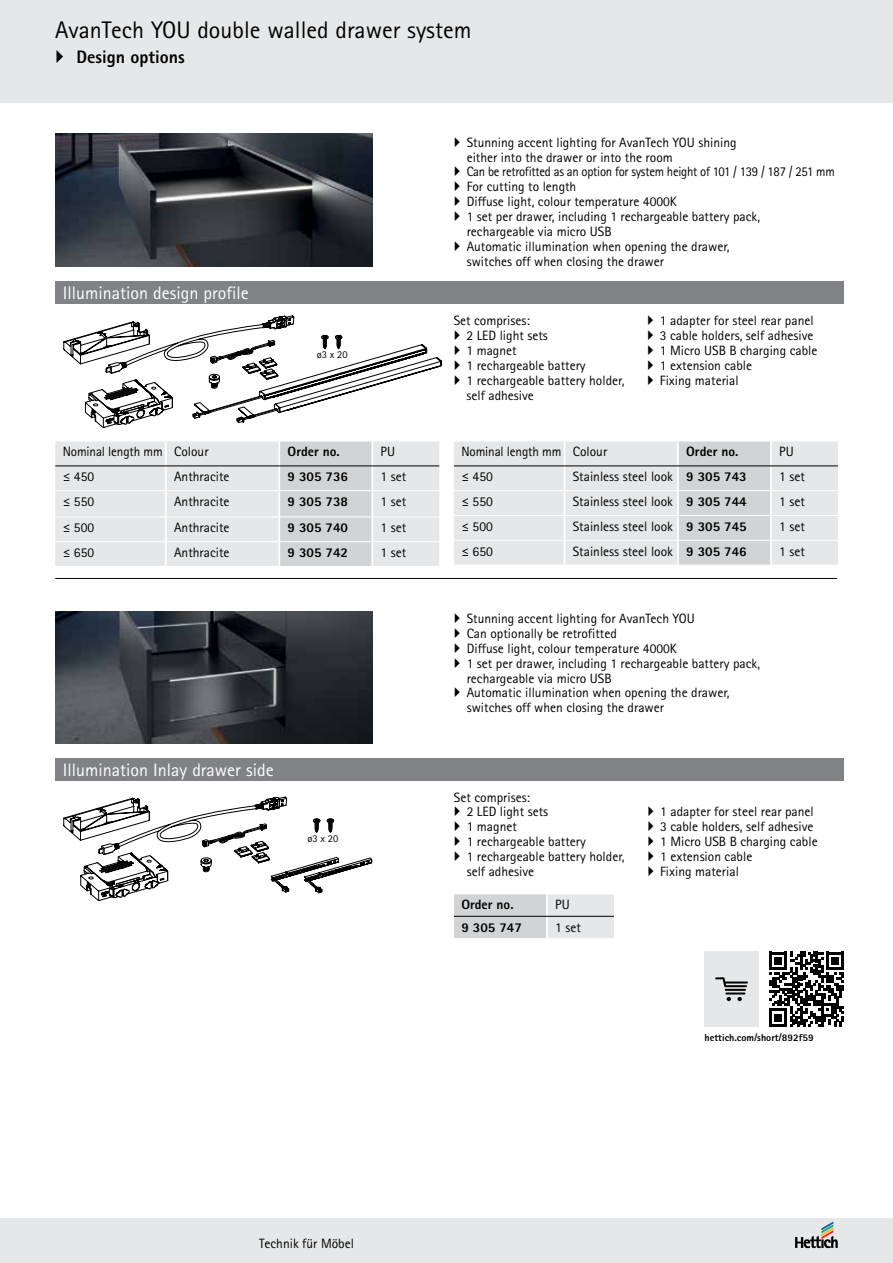
<style>
.page{position:relative;width:893px;height:1263px;background:#fff}
.page>*{position:absolute;margin:0;border:0;box-sizing:border-box;transform-origin:0 0}
.t1{font:24px "Rotis Sans Serif Pro Cyr";color:#000}
.t2{font:18px "Rotis Sans Serif Pro Cyr";color:#fff}
.t3{font:800 18px "Rotis Sans Serif Pro Cyr";color:#000}
.t4{font:13.5px/14.9px "Rotis Sans Serif Pro Cyr";color:#000}
.t5{font:800 13.5px "Rotis Sans Serif Pro Cyr";color:#000}
.t6{font:10.5px "Rotis Sans Serif Pro Cyr";color:#000}
.t7{font:800 10.05px "Rotis Sans Serif Pro Cyr";color:#000}
.s1{font-weight:800}
</style>
<div class="page">
<div style="left:0;top:0;width:893px;height:102px;background:#e6e7e8"></div>
<div style="left:0;top:1218px;width:893px;height:45px;background:#e6e7e8"></div>
<svg style="left:795px;top:1221px;width:43px;height:27px"></svg>
<svg style="left:769px;top:952px;width:75px;height:75px"></svg>
<div style="left:705px;top:951px;width:54px;height:76px;background:#e6e7e8"></div>
<hr style="left:725px;top:989px;width:21px;height:2px;background:#000">
<hr style="left:725px;top:992px;width:20px;height:2px;background:#000">
<svg style="left:727px;top:997px;width:4px;height:4px"></svg>
<svg style="left:737px;top:997px;width:5px;height:4px"></svg>
<svg style="left:715px;top:977px;width:33px;height:10px"></svg>
<img style="left:55px;top:134px;width:318px;height:132px">
<svg style="left:63px;top:315px;width:379px;height:113px"></svg>
<img style="left:55px;top:611px;width:318px;height:133px">
<hr style="left:55px;top:578px;width:782px;height:1px;background:#000">
<svg style="left:63px;top:796px;width:309px;height:105px"></svg>
<div style="left:55px;top:282px;width:789px;height:22px;background:#808285"></div>
<div style="left:55px;top:441px;width:384px;height:125px;background:#e6e7e8"></div>
<div style="left:280px;top:441px;width:91px;height:125px;background:#d1d3d4"></div>
<hr style="left:165px;top:441px;width:2px;height:24px;background:#fff">
<hr style="left:278px;top:441px;width:2px;height:24px;background:#fff">
<hr style="left:371px;top:441px;width:2px;height:24px;background:#fff">
<hr style="left:165px;top:466px;width:2px;height:24px;background:#fff">
<hr style="left:278px;top:466px;width:2px;height:24px;background:#fff">
<hr style="left:371px;top:466px;width:2px;height:24px;background:#fff">
<hr style="left:165px;top:491px;width:2px;height:25px;background:#fff">
<hr style="left:278px;top:491px;width:2px;height:25px;background:#fff">
<hr style="left:371px;top:491px;width:2px;height:25px;background:#fff">
<hr style="left:165px;top:517px;width:2px;height:24px;background:#fff">
<hr style="left:278px;top:517px;width:2px;height:24px;background:#fff">
<hr style="left:371px;top:517px;width:2px;height:24px;background:#fff">
<hr style="left:165px;top:542px;width:2px;height:24px;background:#fff">
<hr style="left:278px;top:542px;width:2px;height:24px;background:#fff">
<hr style="left:371px;top:542px;width:2px;height:24px;background:#fff">
<hr style="left:55px;top:465px;width:111px;height:1px;background:#000">
<hr style="left:166px;top:465px;width:113px;height:1px;background:#000">
<hr style="left:279px;top:465px;width:93px;height:1px;background:#000">
<hr style="left:372px;top:465px;width:67px;height:1px;background:#000">
<hr style="left:55px;top:490px;width:111px;height:1px;background:#fff">
<hr style="left:166px;top:490px;width:113px;height:1px;background:#fff">
<hr style="left:279px;top:490px;width:93px;height:1px;background:#fff">
<hr style="left:372px;top:490px;width:67px;height:1px;background:#fff">
<hr style="left:55px;top:516px;width:111px;height:1px;background:#fff">
<hr style="left:166px;top:516px;width:113px;height:1px;background:#fff">
<hr style="left:279px;top:516px;width:93px;height:1px;background:#fff">
<hr style="left:372px;top:516px;width:67px;height:1px;background:#fff">
<hr style="left:55px;top:541px;width:111px;height:1px;background:#fff">
<hr style="left:166px;top:541px;width:113px;height:1px;background:#fff">
<hr style="left:279px;top:541px;width:93px;height:1px;background:#fff">
<hr style="left:372px;top:541px;width:67px;height:1px;background:#fff">
<div style="left:454px;top:441px;width:384px;height:124px;background:#e6e7e8"></div>
<div style="left:679px;top:441px;width:91px;height:124px;background:#d1d3d4"></div>
<hr style="left:677px;top:441px;width:2px;height:24px;background:#fff">
<hr style="left:770px;top:441px;width:2px;height:24px;background:#fff">
<hr style="left:677px;top:466px;width:2px;height:24px;background:#fff">
<hr style="left:770px;top:466px;width:2px;height:24px;background:#fff">
<hr style="left:677px;top:491px;width:2px;height:24px;background:#fff">
<hr style="left:770px;top:491px;width:2px;height:24px;background:#fff">
<hr style="left:677px;top:516px;width:2px;height:24px;background:#fff">
<hr style="left:770px;top:516px;width:2px;height:24px;background:#fff">
<svg style="left:564px;top:441px;width:1px;height:124px"></svg>
<hr style="left:677px;top:541px;width:2px;height:24px;background:#fff">
<hr style="left:770px;top:541px;width:2px;height:24px;background:#fff">
<hr style="left:454px;top:490px;width:110px;height:1px;background:#fff">
<hr style="left:564px;top:490px;width:114px;height:1px;background:#fff">
<hr style="left:678px;top:490px;width:93px;height:1px;background:#fff">
<hr style="left:771px;top:490px;width:67px;height:1px;background:#fff">
<hr style="left:454px;top:515px;width:110px;height:1px;background:#fff">
<hr style="left:564px;top:515px;width:114px;height:1px;background:#fff">
<hr style="left:678px;top:515px;width:93px;height:1px;background:#fff">
<hr style="left:771px;top:515px;width:67px;height:1px;background:#fff">
<hr style="left:454px;top:540px;width:110px;height:1px;background:#fff">
<hr style="left:564px;top:540px;width:114px;height:1px;background:#fff">
<hr style="left:678px;top:540px;width:93px;height:1px;background:#fff">
<hr style="left:771px;top:540px;width:67px;height:1px;background:#fff">
<hr style="left:454px;top:465px;width:110px;height:1px;background:#000">
<hr style="left:564px;top:465px;width:114px;height:1px;background:#000">
<hr style="left:678px;top:465px;width:93px;height:1px;background:#000">
<hr style="left:771px;top:465px;width:67px;height:1px;background:#000">
<svg style="left:454px;top:894px;width:160px;height:44px;background:#d9dadb"></svg>
<hr style="left:546px;top:894px;width:2px;height:22px;background:#fff">
<hr style="left:546px;top:917px;width:2px;height:21px;background:#fff">
<hr style="left:454px;top:916px;width:93px;height:1px;background:#000">
<hr style="left:547px;top:916px;width:67px;height:1px;background:#000">
<div style="left:55px;top:758px;width:789px;height:23px;background:#808285"></div>
<h1 class="t1" style="left:55px;top:16px;width:418px">AvanTech YOU double walled drawer system</h1>
<h2 class="t3" style="left:77px;top:46px;width:110px">Design options</h2>
<h2 class="t2" style="left:63px;top:282px;width:188px">Illumination design profile</h2>
<p class="t6" style="left:317px;top:349px;width:32px">ø3 x 20</p>
<p class="t4" style="left:63px;top:444px;width:147px">Nominal length mm Colour</p>
<p class="t5" style="left:288px;top:443px;width:54px">Order no.</p>
<p class="t4" style="left:381px;top:444px;width:16px">PU</p>
<p class="t4" style="left:63px;top:469px;width:33px">≤ 450</p>
<p class="t4" style="left:174px;top:469px;width:57px">Anthracite</p>
<p class="t5" style="left:288px;top:468px;width:62px">9 305 736</p>
<p class="t4" style="left:381px;top:469px;width:27px">1 set</p>
<p class="t4" style="left:63px;top:494px;width:33px">≤ 550</p>
<p class="t4" style="left:174px;top:494px;width:57px">Anthracite</p>
<p class="t5" style="left:288px;top:493px;width:62px">9 305 738</p>
<p class="t4" style="left:381px;top:494px;width:27px">1 set</p>
<p class="t4" style="left:63px;top:520px;width:33px">≤ 500</p>
<p class="t4" style="left:174px;top:520px;width:57px">Anthracite</p>
<p class="t5" style="left:288px;top:519px;width:62px">9 305 740</p>
<p class="t4" style="left:381px;top:520px;width:27px">1 set</p>
<p class="t4" style="left:63px;top:545px;width:33px">≤ 650</p>
<p class="t4" style="left:174px;top:545px;width:57px">Anthracite</p>
<p class="t5" style="left:288px;top:544px;width:62px">9 305 742</p>
<p class="t4" style="left:381px;top:545px;width:27px">1 set</p>
<h2 class="t2" style="left:63px;top:759px;width:213px">Illumination Inlay drawer side</h2>
<p class="t6" style="left:307px;top:832px;width:32px">ø3 x 20</p>
<p class="t4" style="left:467px;top:135px;width:370px">Stunning accent lighting for AvanTech YOU shining<br>either into the drawer or into the room<br>Can be retrofitted as an option for system height of 101 / 139 / 187 / 251 mm For cutting to length<br>Diffuse light, colour temperature 4000K<br>1 set per drawer, including 1 rechargeable battery pack,<br>rechargeable via micro USB<br>Automatic illumination when opening the drawer,<br>switches off when closing the drawer</p>
<p class="t4" style="left:466px;top:313px;width:159px;text-indent:-13px">Set comprises:<br>2 LED light sets<br>1 magnet<br>1 rechargeable battery<br>1 rechargeable battery holder, self adhesive</p>
<p class="t4" style="left:660px;top:313px;width:159px">1 adapter for steel rear panel<br>3 cable holders, self adhesive<br>1 Micro USB B charging cable<br>1 extension cable<br>Fixing material</p>
<p class="t4" style="left:461px;top:444px;width:147px">Nominal length mm Colour</p>
<p class="t5" style="left:686px;top:443px;width:54px">Order no.</p>
<p class="t4" style="left:779px;top:444px;width:16px">PU</p>
<p class="t4" style="left:461px;top:469px;width:33px">≤ 450</p>
<p class="t4" style="left:573px;top:469px;width:175px">Stainless steel look <span class="s1">9 305 743</span></p>
<p class="t4" style="left:779px;top:469px;width:27px">1 set</p>
<p class="t4" style="left:461px;top:494px;width:33px">≤ 550</p>
<p class="t4" style="left:573px;top:494px;width:175px">Stainless steel look <span class="s1">9 305 744</span></p>
<p class="t4" style="left:779px;top:494px;width:27px">1 set</p>
<p class="t4" style="left:461px;top:519px;width:33px">≤ 500</p>
<p class="t4" style="left:573px;top:519px;width:175px">Stainless steel look <span class="s1">9 305 745</span></p>
<p class="t4" style="left:779px;top:519px;width:27px">1 set</p>
<p class="t4" style="left:461px;top:544px;width:33px">≤ 650</p>
<p class="t4" style="left:573px;top:544px;width:175px">Stainless steel look <span class="s1">9 305 746</span></p>
<p class="t4" style="left:779px;top:544px;width:27px">1 set</p>
<p class="t4" style="left:467px;top:611px;width:295px">Stunning accent lighting for AvanTech YOU<br>Can optionally be retrofitted<br>Diffuse light, colour temperature 4000K<br>1 set per drawer, including 1 rechargeable battery pack, rechargeable via micro USB<br>Automatic illumination when opening the drawer, switches off when closing the drawer</p>
<p class="t4" style="left:467px;top:790px;width:159px;text-indent:-13px">Set comprises:<br>2 LED light sets<br>1 magnet<br>1 rechargeable battery<br>1 rechargeable battery holder, self adhesive</p>
<p class="t5" style="left:461px;top:896px;width:54px">Order no.</p>
<p class="t4" style="left:555px;top:897px;width:16px">PU</p>
<p class="t5" style="left:461px;top:918px;width:62px">9 305 747</p>
<p class="t4" style="left:555px;top:920px;width:27px">1 set</p>
<p class="t4" style="left:660px;top:804px;width:159px">1 adapter for steel rear panel<br>3 cable holders, self adhesive<br>1 Micro USB B charging cable<br>1 extension cable<br>Fixing material</p>
<p class="t7" style="left:705px;top:1031px;width:111px">hettich.com/short/892f59</p>
<p class="t4" style="left:259px;top:1236px;width:96px">Technik für Möbel</p>
</div>
